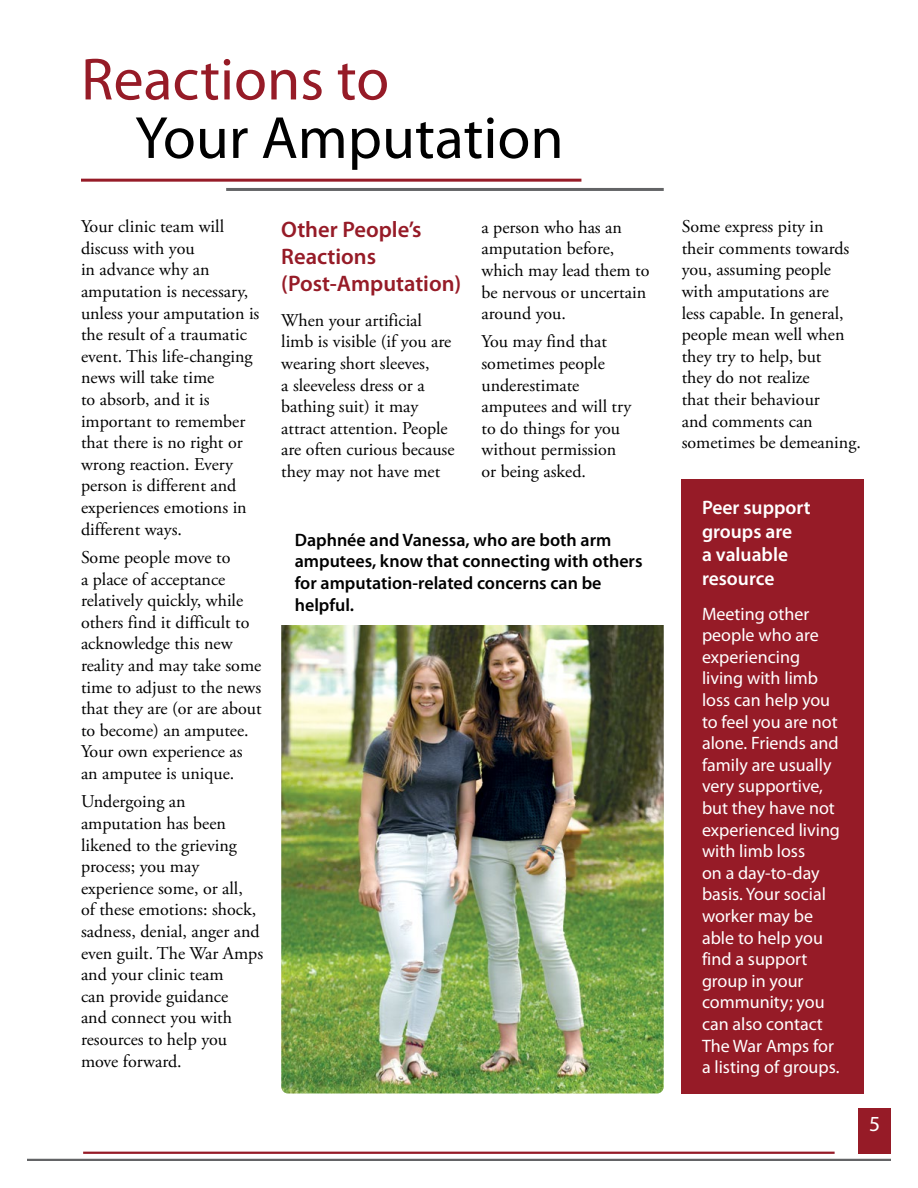
<style>
.page{position:relative;width:918px;height:1188px;background:#fff}
.page>*{position:absolute;margin:0;border:0;box-sizing:border-box;transform-origin:0 0}
.t1{font:60px "Myriad Pro";color:#000}
.t2{font:60px "Myriad Pro";color:#961b27}
.t3{font:600 22.5px/27px "Myriad Pro";color:#961b27}
.t4{font:21.6px "Myriad Pro";color:#fff}
.t5{font:600 19.5px/23.4px "Myriad Pro";color:#fff}
.t6{font:18px/21.6px "Adobe Garamond Pro";color:#000}
.t7{font:18px/21.6px "Myriad Pro";color:#fff}
.t8{font:600 18px/21.6px "Myriad Pro";color:#000}
</style>
<div class="page">
<hr style="left:27px;top:1159px;width:864px;height:2px;background:#636466">
<hr style="left:83px;top:1152px;width:752px;height:2px;background:#961b27">
<hr style="left:81px;top:179px;width:500px;height:3px;background:#961b27">
<hr style="left:226px;top:188px;width:438px;height:3px;background:#636466">
<div style="left:859px;top:1108px;width:32px;height:46px;background:#961b27"></div>
<img style="left:281px;top:625px;width:383px;height:469px">
<div style="left:682px;top:479px;width:182px;height:615px;background:#961b27"></div>
<h1 class="t2" style="left:81px;top:42px;width:310px">Reactions to</h1>
<h1 class="t1" style="left:135px;top:101px;width:430px">Your Amputation</h1>
<p class="t6" style="left:81px;top:216px;width:180px">Your clinic team will discuss with you<br>in advance why an amputation is necessary, unless your amputation is the result of a traumatic event. This life-changing news will take time<br>to absorb, and it is important to remember that there is no right or wrong reaction. Every person is different and experiences emotions in different ways.</p>
<p class="t6" style="left:81px;top:547px;width:182px">Some people move to<br>a place of acceptance relatively quickly, while others find it difficult to acknowledge this new reality and may take some time to adjust to the news that they are (or are about to become) an amputee.<br>Your own experience as an amputee is unique.</p>
<p class="t6" style="left:81px;top:792px;width:184px">Undergoing an amputation has been likened to the grieving process; you may experience some, or all,<br>of these emotions: shock, sadness, denial, anger and even guilt. The War Amps and your clinic team<br>can provide guidance<br>and connect you with resources to help you move forward.</p>
<p class="t3" style="left:281px;top:215px;width:182px">Other People’s<br>Reactions (Post-Amputation)</p>
<p class="t6" style="left:281px;top:310px;width:175px">When your artificial limb is visible (if you are wearing short sleeves,<br>a sleeveless dress or a bathing suit) it may attract attention. People are often curious because they may not have met</p>
<p class="t6" style="left:482px;top:217px;width:169px">a person who has an amputation before, which may lead them to be nervous or uncertain around you.</p>
<p class="t6" style="left:482px;top:332px;width:151px">You may find that sometimes people underestimate amputees and will try to do things for you without permission or being asked.</p>
<p class="t8" style="left:295px;top:528px;width:349px">Daphnée and Vanessa, who are both arm amputees, know that connecting with others for amputation-related concerns can be helpful.</p>
<p class="t6" style="left:682px;top:216px;width:181px">Some express pity in<br>their comments towards you, assuming people with amputations are<br>less capable. In general, people mean well when they try to help, but<br>they do not realize<br>that their behaviour<br>and comments can sometimes be demeaning.</p>
<p class="t5" style="left:702px;top:496px;width:110px">Peer support groups are<br>a valuable resource</p>
<p class="t7" style="left:702px;top:603px;width:140px">Meeting other people who are experiencing living with limb loss can help you to feel you are not alone. Friends and family are usually very supportive, but they have not experienced living with limb loss<br>on a day-to-day basis. Your social worker may be able to help you find a support group in your community; you can also contact<br>The War Amps for a listing of groups.</p>
<p class="t4" style="left:869px;top:1110px;width:13px">5</p>
</div>
